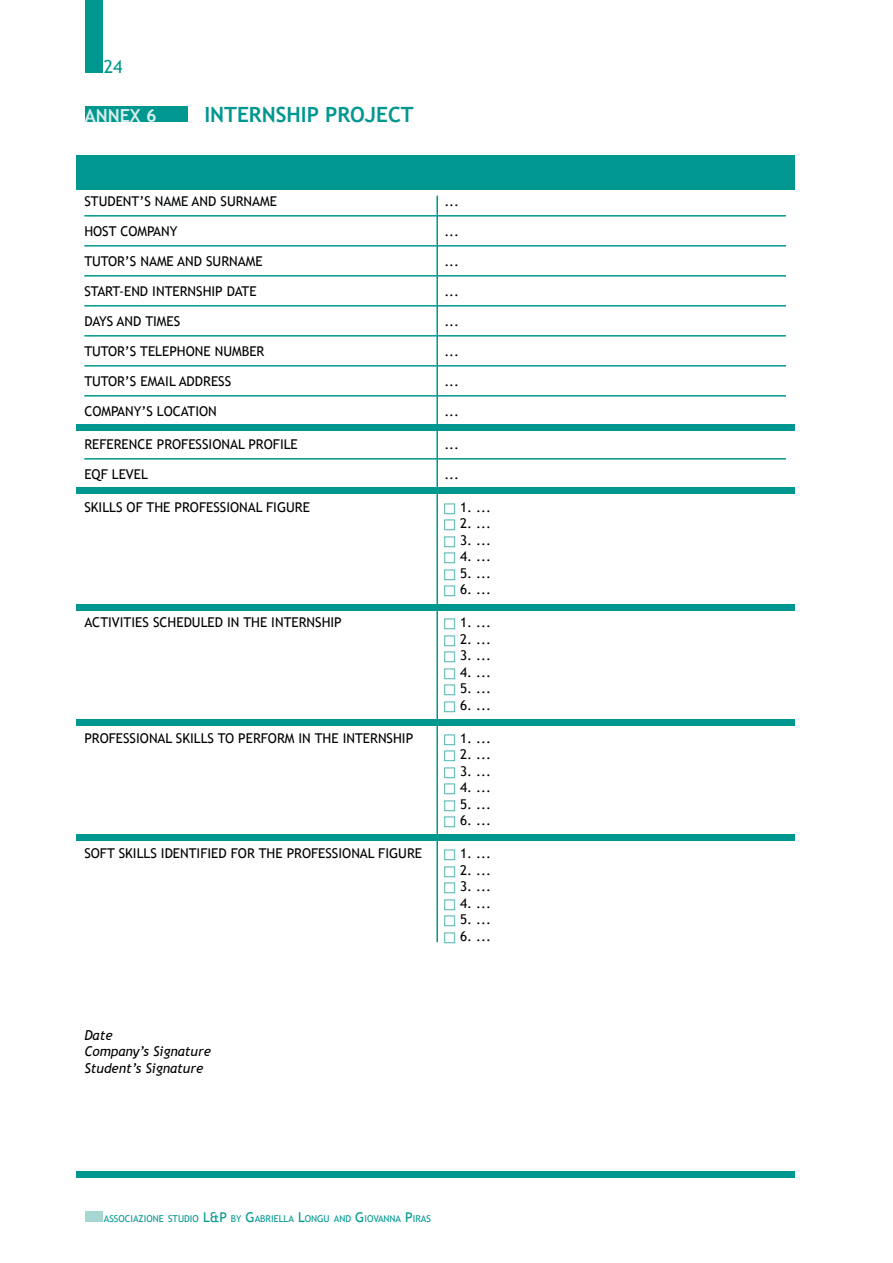
<style>
.page{position:relative;width:893px;height:1263px;background:#fff}
.page>*{position:absolute;margin:0;border:0;box-sizing:border-box;transform-origin:0 0}
.t1{font:700 21px "Trebuchet MS";color:#009790}
.t2{font:700 18px "Trebuchet MS";color:#d6ece9}
.t3{font:18px "Trebuchet MS";color:#009790}
.t4{font:13.5px "Trebuchet MS";color:#000}
.t5{font:italic 13.5px/16.5px "Trebuchet MS";color:#000}
.t6{font:9.45px "Trebuchet MS";color:#009790}
.s1{font-size:13.5px}
</style>
<div class="page">
<div style="left:85px;top:0;width:17px;height:72px;background:#009790"></div>
<div style="left:85px;top:1211px;width:17px;height:11px;background:#a6d7d2"></div>
<div style="left:85px;top:106px;width:103px;height:16px;background:#009790"></div>
<hr style="left:84px;top:215px;width:702px;height:2px;background:#009790">
<hr style="left:84px;top:245px;width:702px;height:2px;background:#009790">
<hr style="left:84px;top:275px;width:702px;height:2px;background:#009790">
<hr style="left:84px;top:305px;width:702px;height:2px;background:#009790">
<hr style="left:84px;top:335px;width:702px;height:2px;background:#009790">
<hr style="left:84px;top:365px;width:702px;height:2px;background:#009790">
<hr style="left:84px;top:395px;width:702px;height:2px;background:#009790">
<hr style="left:84px;top:458px;width:702px;height:2px;background:#009790">
<div style="left:77px;top:155px;width:718px;height:34px;background:#009790"></div>
<div style="left:77px;top:1171px;width:718px;height:7px;background:#009790"></div>
<div style="left:77px;top:835px;width:718px;height:6px;background:#009790"></div>
<div style="left:77px;top:719px;width:718px;height:6px;background:#009790"></div>
<div style="left:77px;top:604px;width:718px;height:6px;background:#009790"></div>
<div style="left:77px;top:487px;width:718px;height:6px;background:#009790"></div>
<div style="left:77px;top:424px;width:718px;height:7px;background:#009790"></div>
<hr style="left:436px;top:196px;width:2px;height:746px;background:#009790">
<h2 class="t3" style="left:104px;top:56px;width:20px">24</h2>
<h2 class="t2" style="left:84px;top:104px;width:13px">ANN</h2>
<h2 class="t2" style="left:120px;top:104px;width:39px">EX 6</h2>
<h1 class="t1" style="left:204px;top:101px;width:57px">INTERNSHIP</h1>
<h1 class="t1" style="left:325px;top:101px;width:14px">PROJ</h1>
<h1 class="t1" style="left:376px;top:101px;width:26px">ECT</h1>
<p class="t4" style="left:84px;top:193px;width:194px">STUDENT’S NAME AND SURNAME</p>
<p class="t4" style="left:444px;top:193px;width:16px">...</p>
<p class="t4" style="left:84px;top:223px;width:95px">HOST COMPANY</p>
<p class="t4" style="left:444px;top:223px;width:16px">...</p>
<p class="t4" style="left:84px;top:253px;width:180px">TUTOR’S NAME AND SURNAME</p>
<p class="t4" style="left:444px;top:253px;width:16px">...</p>
<p class="t4" style="left:84px;top:283px;width:174px">START-END INTERNSHIP DATE</p>
<p class="t4" style="left:444px;top:283px;width:16px">...</p>
<p class="t4" style="left:84px;top:313px;width:97px">DAYS AND TIMES</p>
<p class="t4" style="left:444px;top:313px;width:16px">...</p>
<p class="t4" style="left:84px;top:343px;width:182px">TUTOR’S TELEPHONE NUMBER</p>
<p class="t4" style="left:444px;top:343px;width:16px">...</p>
<p class="t4" style="left:84px;top:373px;width:148px">TUTOR’S EMAIL ADDRESS</p>
<p class="t4" style="left:444px;top:373px;width:16px">...</p>
<p class="t4" style="left:84px;top:403px;width:134px">COMPANY’S LOCATION</p>
<p class="t4" style="left:444px;top:403px;width:16px">...</p>
<p class="t4" style="left:84px;top:436px;width:215px">REFERENCE PROFESSIONAL PROFILE</p>
<p class="t4" style="left:444px;top:436px;width:16px">...</p>
<p class="t4" style="left:84px;top:466px;width:65px">EQF LEVEL</p>
<p class="t4" style="left:444px;top:466px;width:16px">...</p>
<p class="t4" style="left:84px;top:499px;width:227px">SKILLS OF THE PROFESSIONAL FIGURE</p>
<p class="t4" style="left:460px;top:499px;width:32px">1. ...</p>
<p class="t4" style="left:460px;top:516px;width:32px">2. ...</p>
<p class="t4" style="left:460px;top:532px;width:32px">3. ...</p>
<p class="t4" style="left:460px;top:549px;width:32px">4. ...</p>
<p class="t4" style="left:460px;top:565px;width:32px">5. ...</p>
<p class="t4" style="left:460px;top:582px;width:32px">6. ...</p>
<p class="t4" style="left:84px;top:615px;width:259px">ACTIVITIES SCHEDULED IN THE INTERNSHIP</p>
<p class="t4" style="left:460px;top:615px;width:32px">1. ...</p>
<p class="t4" style="left:460px;top:631px;width:32px">2. ...</p>
<p class="t4" style="left:460px;top:648px;width:32px">3. ...</p>
<p class="t4" style="left:460px;top:664px;width:32px">4. ...</p>
<p class="t4" style="left:460px;top:681px;width:32px">5. ...</p>
<p class="t4" style="left:460px;top:697px;width:32px">6. ...</p>
<p class="t4" style="left:84px;top:730px;width:330px">PROFESSIONAL SKILLS TO PERFORM IN THE INTERNSHIP</p>
<p class="t4" style="left:460px;top:730px;width:32px">1. ...</p>
<p class="t4" style="left:460px;top:747px;width:32px">2. ...</p>
<p class="t4" style="left:460px;top:763px;width:32px">3. ...</p>
<p class="t4" style="left:460px;top:780px;width:32px">4. ...</p>
<p class="t4" style="left:460px;top:796px;width:32px">5. ...</p>
<p class="t4" style="left:460px;top:813px;width:32px">6. ...</p>
<p class="t4" style="left:84px;top:846px;width:339px">SOFT SKILLS IDENTIFIED FOR THE PROFESSIONAL FIGURE</p>
<p class="t4" style="left:460px;top:846px;width:32px">1. ...</p>
<p class="t4" style="left:460px;top:862px;width:32px">2. ...</p>
<p class="t4" style="left:460px;top:879px;width:32px">3. ...</p>
<p class="t4" style="left:460px;top:895px;width:32px">4. ...</p>
<p class="t4" style="left:460px;top:912px;width:32px">5. ...</p>
<p class="t4" style="left:460px;top:928px;width:32px">6. ...</p>
<p class="t5" style="left:84px;top:1027px;width:128px">Date<br>Company’s Signature<br>Student’s Signature</p>
<p class="t6" style="left:104px;top:1213px;width:329px">ASSOCIAZIONE STUDIO <span class="s1">L&amp;P</span> BY <span class="s1">G</span>ABRIELLA <span class="s1">L</span>ONGU AND <span class="s1">G</span> IOVANNA <span class="s1">P</span> IRAS</p>
</div>
